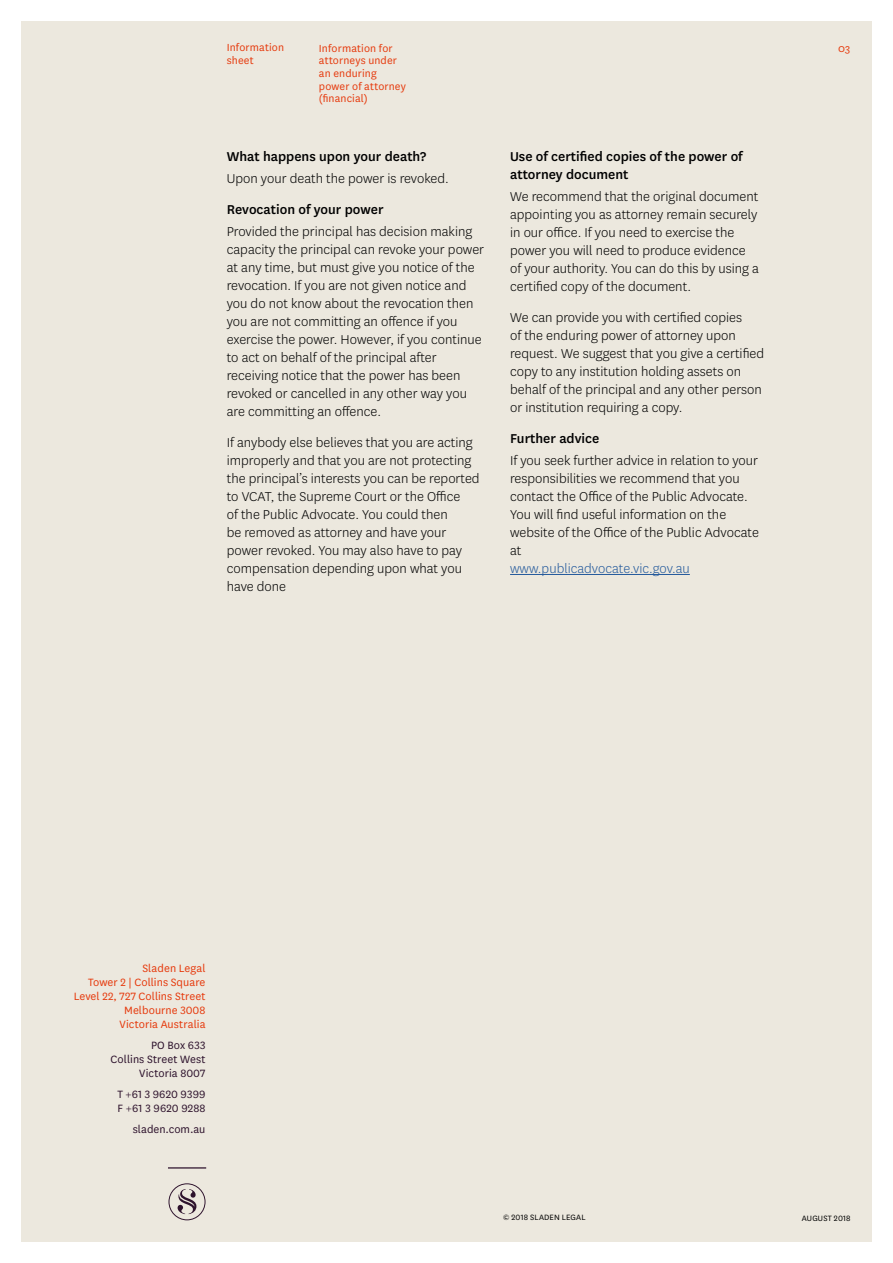
<style>
.page{position:relative;width:893px;height:1263px;background:#fff}
.page>*{position:absolute;margin:0;border:0;box-sizing:border-box;transform-origin:0 0}
.t1{font:300 15px/18px "National";color:#000}
.t2{font:500 15px/18px "National";color:#000}
.t3{font:300 15px "National";color:#245a9c}
.t4{font:12.3px/13.8px "National";letter-spacing:.005em;color:#e63a0d;text-align:right}
.t5{font:12.3px/13.8px "National";letter-spacing:.005em;color:#2e132d;text-align:right}
.t6{font:12px/12.8px "National";letter-spacing:.01em;color:#e63a0d}
.t7{font:9px "National";letter-spacing:.02em;color:#000}
</style>
<div class="page">
<div style="left:21px;top:21px;width:851px;height:1221px;background:#ece8de"></div>
<hr style="left:168px;top:1167px;width:38px;height:1px;background:#2e132d">
<svg style="left:168px;top:1183px;width:38px;height:37px"></svg>
<hr style="left:510px;top:574px;width:180px;height:1px;background:#245a9c">
<p class="t6" style="left:227px;top:41px;width:59px">Information sheet</p>
<p class="t6" style="left:838px;top:41px;width:14px">03</p>
<p class="t6" style="left:319px;top:41px;width:88px">Information for attorneys under an enduring power of attorney (financial)</p>
<p class="t2" style="left:227px;top:146px;width:201px">What happens upon your death?</p>
<p class="t1" style="left:227px;top:169px;width:224px">Upon your death the power is revoked.</p>
<p class="t2" style="left:227px;top:199px;width:158px">Revocation of your power</p>
<p class="t1" style="left:227px;top:222px;width:259px">Provided the principal has decision making capacity the principal can revoke your power at any time, but must give you notice of the revocation. If you are not given notice and you do not know about the revocation then you are not committing an offence if you exercise the power. However, if you continue to act on behalf of the principal after receiving notice that the power has been revoked or cancelled in any other way you are committing an offence.</p>
<p class="t1" style="left:227px;top:433px;width:254px">If anybody else believes that you are acting improperly and that you are not protecting the principal’s interests you can be reported to VCAT, the Supreme Court or the Office<br>of the Public Advocate. You could then<br>be removed as attorney and have your power revoked. You may also have to pay compensation depending upon what you have done</p>
<p class="t2" style="left:510px;top:146px;width:234px">Use of certified copies of the power of attorney document</p>
<p class="t1" style="left:510px;top:187px;width:250px">We recommend that the original document appointing you as attorney remain securely in our office. If you need to exercise the power you will need to produce evidence of your authority. You can do this by using a certified copy of the document.</p>
<p class="t1" style="left:510px;top:308px;width:256px">We can provide you with certified copies<br>of the enduring power of attorney upon request. We suggest that you give a certified copy to any institution holding assets on behalf of the principal and any other person or institution requiring a copy.</p>
<p class="t2" style="left:510px;top:428px;width:91px">Further advice</p>
<p class="t1" style="left:510px;top:451px;width:250px">If you seek further advice in relation to your responsibilities we recommend that you contact the Office of the Public Advocate.<br>You will find useful information on the website of the Office of the Public Advocate at</p>
<p class="t3" style="left:510px;top:559px;width:181px">www.publicadvocate.vic.gov.au</p>
<p class="t4" style="left:74px;top:961px;width:133px">Sladen Legal<br>Tower 2 | Collins Square<br>Level 22, 727 Collins Street<br>Melbourne 3008<br>Victoria Australia</p>
<p class="t5" style="left:111px;top:1038px;width:96px">PO Box 633<br>Collins Street West<br>Victoria 8007</p>
<p class="t5" style="left:117px;top:1087px;width:90px;text-align:left">T +61 3 9620 9399<br>F +61 3 9620 9288</p>
<p class="t5" style="left:133px;top:1122px;width:74px">sladen.com.au</p>
<p class="t7" style="left:503px;top:1212px;width:84px">© 2018 SLADEN LEGAL</p>
<p class="t7" style="left:802px;top:1212px;width:50px">AUGUST 2018</p>
</div>
